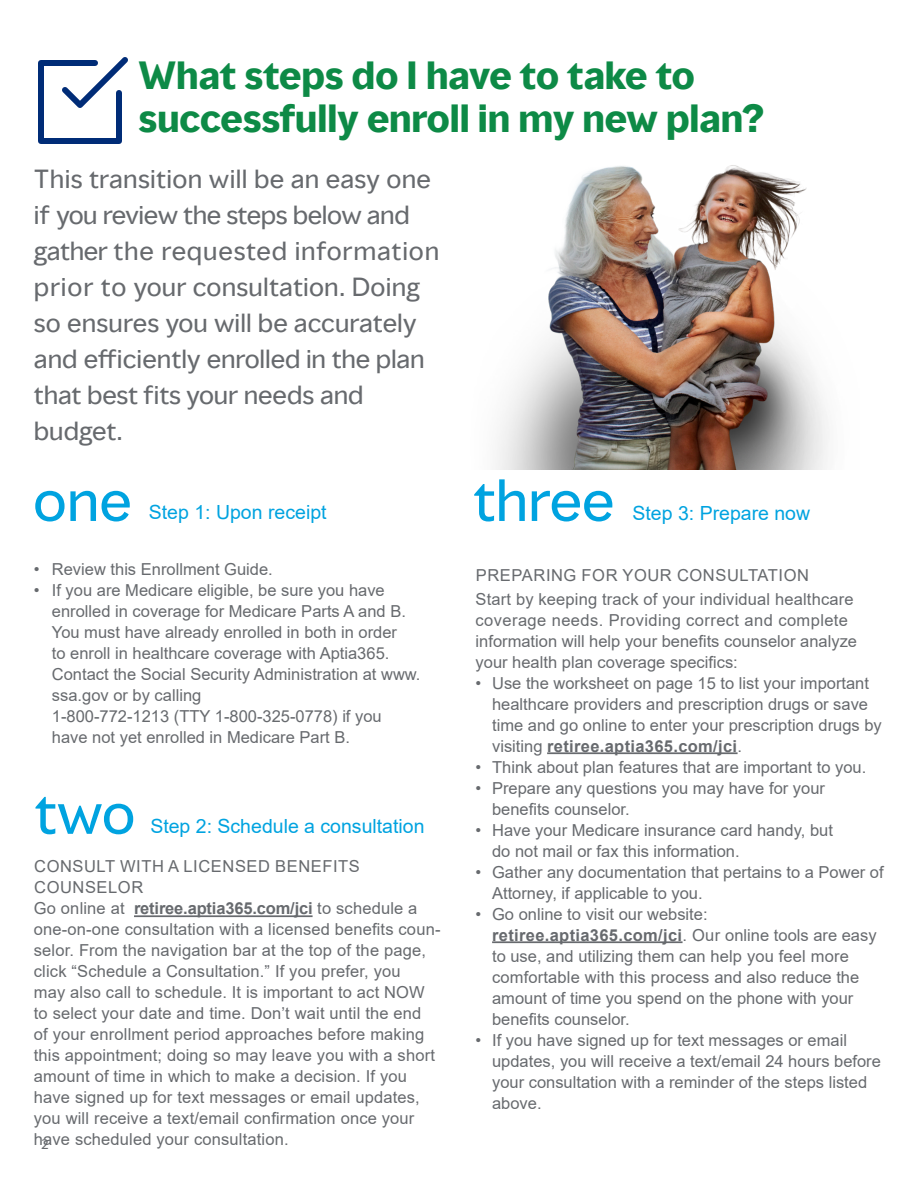
<style>
.page{position:relative;width:918px;height:1188px;background:#fff}
.page>*{position:absolute;margin:0;border:0;box-sizing:border-box;transform-origin:0 0}
.BODY{font:54px "MMC Display";color:#00a3e0}
.BODY-2{font:700 36px/43.2px "MMC Display";color:#0d8a46}
.BODY-3{font:24px/36px "MMC Display";letter-spacing:.005em;color:#676a6e}
.BODY-4{font:19.5px "Arial";color:#00a3e0}
.BODY-5{font:16.5px/21px "Arial";color:#676a6e}
.blue_caps{font:16.5px/21px "Arial";letter-spacing:.035em;color:#676a6e}
.BODY-6{font:16.5px "Arial";letter-spacing:.035em;color:#676a6e}
.BODY-7{font:15px "Myriad Pro";color:#676a6e}
.s1{font-weight:700}
</style>
<div class="page">
<hr style="left:134px;top:915px;width:179px;height:2px;background:#676a6e">
<hr style="left:547px;top:752px;width:191px;height:2px;background:#676a6e">
<hr style="left:492px;top:941px;width:191px;height:2px;background:#676a6e">
<img style="left:38px;top:57px;width:90px;height:87px">
<img style="left:496px;top:165px;width:333px;height:304px">
<p class="BODY-2" style="left:139px;top:54px;width:627px">What steps do I have to take to successfully enroll in my new plan?</p>
<p class="BODY-3" style="left:34px;top:161px;width:407px">This transition will be an easy one if you review the steps below and gather the requested information prior to your consultation. Doing so ensures you will be accurately and efficiently enrolled in the plan that best fits your needs and budget.</p>
<p class="BODY" style="left:33px;top:466px;width:100px">one</p>
<p class="BODY-4" style="left:149px;top:499px;width:179px">Step 1: Upon receipt</p>
<p class="BODY-5" style="left:34px;top:559px;width:240px">• Review this Enrollment Guide.</p>
<p class="BODY-5" style="left:52px;top:580px;width:370px;text-indent:-18px">• If you are Medicare eligible, be sure you have enrolled in coverage for Medicare Parts A and B.<br>You must have already enrolled in both in order<br>to enroll in healthcare coverage with Aptia365.<br>Contact the Social Security Administration at www. ssa.gov or by calling<br>1-800-772-1213 (TTY 1-800-325-0778) if you have not yet enrolled in Medicare Part B.</p>
<p class="BODY" style="left:35px;top:778px;width:102px">two</p>
<p class="BODY-4" style="left:150px;top:813px;width:276px">Step 2: Schedule a consultation</p>
<p class="blue_caps" style="left:34px;top:856px;width:327px">CONSULT WITH A LICENSED BENEFITS<br>COUNSELOR</p>
<p class="BODY-5" style="left:34px;top:898px;width:408px">Go online at <span class="s1">retiree.aptia365.com/jci</span> to schedule a one-on-one consultation with a licensed benefits coun&shy;selor. From the navigation bar at the top of the page, click “Schedule a Consultation.” If you prefer, you<br>may also call to schedule. It is important to act NOW to select your date and time. Don’t wait until the end<br>of your enrollment period approaches before making this appointment; doing so may leave you with a short amount of time in which to make a decision. If you have signed up for text messages or email updates, you will receive a text/email confirmation once your have scheduled your consultation.</p>
<p class="BODY-7" style="left:41px;top:1134px;width:9px">2</p>
<p class="BODY" style="left:473px;top:466px;width:143px">three</p>
<p class="BODY-4" style="left:632px;top:500px;width:179px">Step 3: Prepare now</p>
<p class="BODY-6" style="left:476px;top:563px;width:335px">PREPARING FOR YOUR CONSULTATION</p>
<p class="BODY-5" style="left:476px;top:588px;width:383px">Start by keeping track of your individual healthcare coverage needs. Providing correct and complete information will help your benefits counselor analyze your health plan coverage specifics:</p>
<p class="BODY-5" style="left:492px;top:672px;width:391px;text-indent:-16px">• Use the worksheet on page 15 to list your important healthcare providers and prescription drugs or save time and go online to enter your prescription drugs by visiting <span class="s1">retiree.aptia365.com/jci</span>.</p>
<p class="BODY-5" style="left:476px;top:756px;width:392px">• Think about plan features that are important to you.</p>
<p class="BODY-5" style="left:492px;top:777px;width:334px;text-indent:-16px">• Prepare any questions you may have for your benefits counselor.</p>
<p class="BODY-5" style="left:492px;top:819px;width:342px;text-indent:-16px">• Have your Medicare insurance card handy, but do not mail or fax this information.</p>
<p class="BODY-5" style="left:492px;top:861px;width:393px;text-indent:-16px">• Gather any documentation that pertains to a Power of<br>Attorney, if applicable to you.</p>
<p class="BODY-5" style="left:492px;top:903px;width:386px;text-indent:-16px">• Go online to visit our website: <span class="s1">retiree.aptia365.com/jci</span>. Our online tools are easy to use, and utilizing them can help you feel more comfortable with this process and also reduce the amount of time you spend on the phone with your benefits counselor.</p>
<p class="BODY-5" style="left:492px;top:1029px;width:390px;text-indent:-16px">• If you have signed up for text messages or email updates, you will receive a text/email 24 hours before your consultation with a reminder of the steps listed above.</p>
</div>
